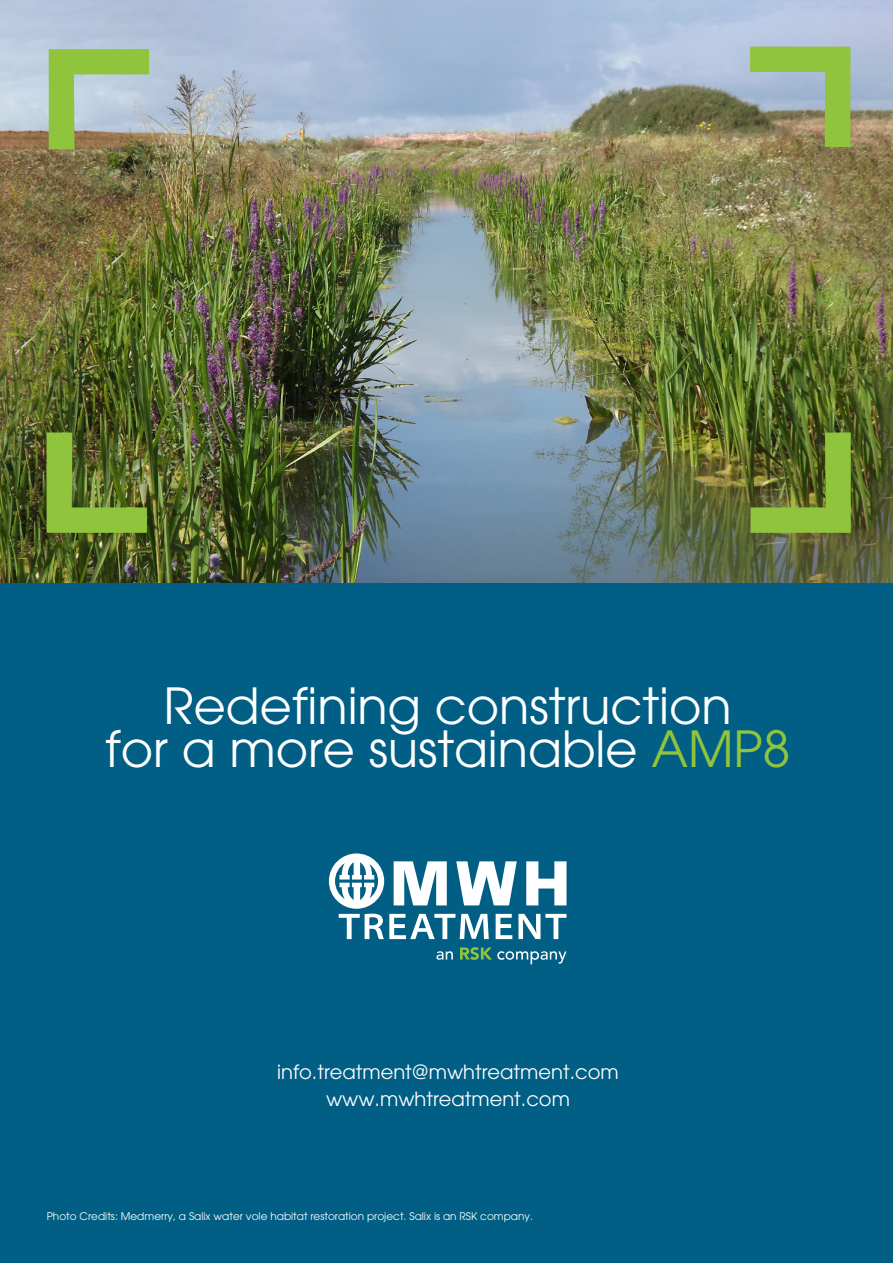
<style>
.page{position:relative;width:893px;height:1263px;background:#fff}
.page>*{position:absolute;margin:0;border:0;box-sizing:border-box;transform-origin:0 0}
.t1{font:49.5px/43.5px "Avant Garde CE";color:#fff;text-align:center}
.t2{font:19.5px/27px "Avant Garde CE";color:#fff;text-align:center}
.t3{font:10.5px "Avant Garde CE";color:#fff}
.s1{color:#90c43d}
</style>
<div class="page">
<div style="left:0;top:383px;width:893px;height:880px;background:#015e84"></div>
<img style="left:0;top:0;width:893px;height:583px">
<svg style="left:329px;top:853px;width:237px;height:86px"></svg>
<svg style="left:436px;top:951px;width:17px;height:9px"></svg>
<svg style="left:460px;top:947px;width:106px;height:17px"></svg>
<img style="left:47px;top:432px;width:100px;height:101px">
<img style="left:750px;top:432px;width:101px;height:101px">
<svg style="left:49px;top:49px;width:100px;height:100px"></svg>
<svg style="left:750px;top:47px;width:100px;height:100px"></svg>
<p class="t1" style="left:105px;top:684px;width:686px">Redefining construction<br>for a more sustainable <span class="s1">AMP8</span></p>
<p class="t2" style="left:277px;top:1058px;width:343px">info.treatment@mwhtreatment.com www.mwhtreatment.com</p>
<p class="t3" style="left:47px;top:1210px;width:488px">Photo Credits: Medmerry, a Salix water vole habitat restoration project. Salix is an RSK company.</p>
</div>
